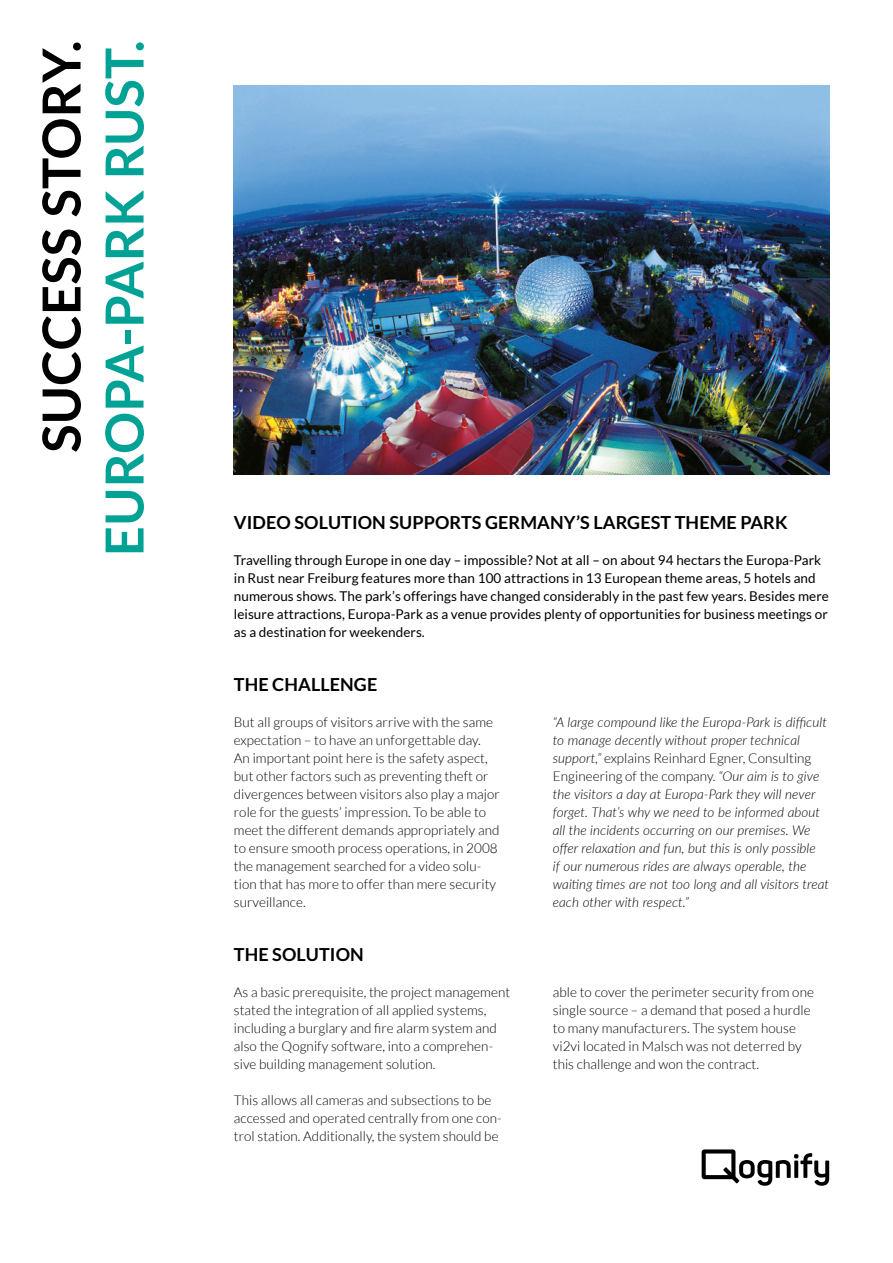
<style>
.page{position:relative;width:893px;height:1263px;background:#fff}
.page>*{position:absolute;margin:0;border:0;box-sizing:border-box;transform-origin:0 0}
.Head{font:700 52.5px/63px "Lato";letter-spacing:.005em;color:#00a295;text-align:right}
.Subhead_Lato{font:700 18px "Lato";letter-spacing:.005em;color:#000}
.Fliesstext_Lato{font:300 13.5px/18px "Lato";letter-spacing:.005em;color:#000}
.Fliesstext_Lato-2{font:italic 300 13.5px/18px "Lato";letter-spacing:.005em;color:#000}
.Headertext_Lato{font:13.5px/18px "Lato";letter-spacing:.005em;color:#000}
.s1{color:#000}
.s2{font-style:normal}
</style>
<div class="page">
<svg style="left:702px;top:1149px;width:127px;height:37px"></svg>
<img style="left:234px;top:85px;width:595px;height:390px">
<p class="Head" style="left:29px;top:556px;width:517px;rotate:-90deg"><span class="s1">SUCCESS STORY.<br></span>EUROPA-PARK RUST.</p>
<p class="Subhead_Lato" style="left:234px;top:512px;width:555px">VIDEO SOLUTION SUPPORTS GERMANY’S LARGEST THEME PARK</p>
<p class="Headertext_Lato" style="left:234px;top:551px;width:596px">Travelling through Europe in one day – impossible? Not at all – on about 94 hectars the Europa-Park in Rust near Freiburg features more than 100 attractions in 13 European theme areas, 5 hotels and numerous shows. The park’s offerings have changed considerably in the past few years. Besides mere leisure attractions, Europa-Park as a venue provides plenty of opportunities for business meetings or as a destination for weekenders.</p>
<p class="Subhead_Lato" style="left:234px;top:674px;width:145px">THE CHALLENGE</p>
<p class="Fliesstext_Lato" style="left:234px;top:713px;width:267px">But all groups of visitors arrive with the same expectation – to have an unforgettable day.<br>An important point here is the safety aspect, but other factors such as preventing theft or divergences between visitors also play a major role for the guests’ impression. To be able to meet the different demands appropriately and to ensure smooth process operations, in 2008 the management searched for a video solu&shy;tion that has more to offer than mere security surveillance.</p>
<p class="Fliesstext_Lato-2" style="left:553px;top:712px;width:278px">“A large compound like the Europa-Park is difficult to manage decently without proper technical support,” <span class="s2">explains Reinhard Egner, Consulting Engineering of the company.</span> “Our aim is to give the visitors a day at Europa-Park they will never forget. That’s why we need to be informed about all the incidents occurring on our premises. We offer relaxation and fun, but this is only possible<br>if our numerous rides are always operable, the waiting times are not too long and all visitors treat each other with respect.”</p>
<p class="Subhead_Lato" style="left:234px;top:944px;width:131px">THE SOLUTION</p>
<p class="Fliesstext_Lato" style="left:234px;top:983px;width:278px">As a basic prerequisite, the project management stated the integration of all applied systems, including a burglary and fire alarm system and also the Qognify software, into a comprehen&shy;sive building management solution.</p>
<p class="Fliesstext_Lato" style="left:234px;top:1091px;width:269px">This allows all cameras and subsections to be accessed and operated centrally from one con&shy;trol station. Additionally, the system should be</p>
<p class="Fliesstext_Lato" style="left:553px;top:983px;width:263px">able to cover the perimeter security from one single source – a demand that posed a hurdle to many manufacturers. The system house vi2vi located in Malsch was not deterred by this challenge and won the contract.</p>
</div>
